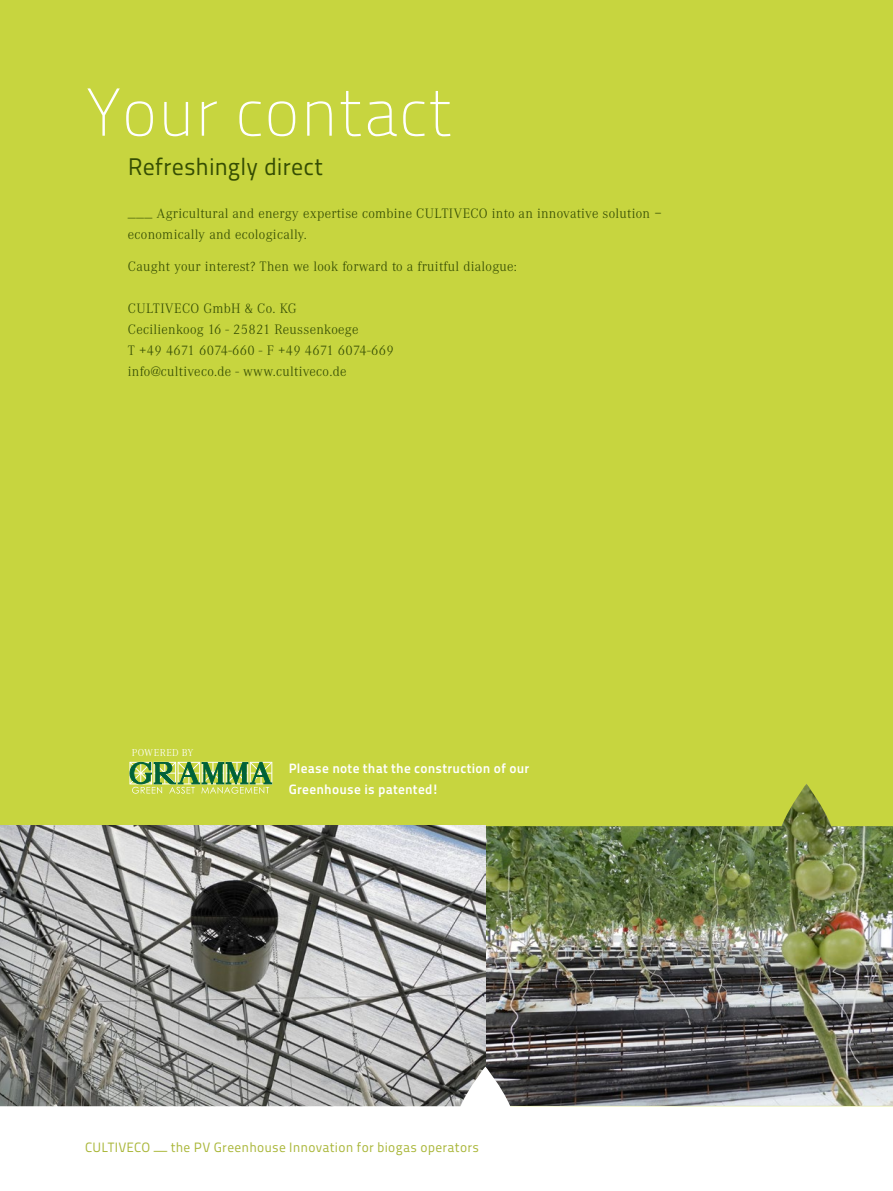
<style>
.page{position:relative;width:893px;height:1191px;background:#c7d53f}
.page>*{position:absolute;margin:0;border:0;box-sizing:border-box;transform-origin:0 0}
.t1{font:67.5px "Titillium Maps 29 L 1 wt";color:#fff}
.t2{font:24px "Titillium Maps 29 L 400 wt";letter-spacing:.005em;color:#354d03}
.t3{font:300 14.25px/21px "Corporate A";letter-spacing:.02em;color:#354d03}
.t4{font:13.5px/21px "Titillium Maps 29 L 800 wt";letter-spacing:.015em;color:#fff}
.t5{font:13.5px "Titillium Maps 29 L 400 wt";letter-spacing:.015em;color:#a9b638}
.t6{font:300 10.5px "Corporate A";letter-spacing:.035em;color:#fff}
</style>
<div class="page">
<img style="left:486px;top:784px;width:407px;height:282px">
<img style="left:0;top:826px;width:486px;height:240px">
<svg style="left:0;top:1066px;width:893px;height:125px;background:#d4d4d4"></svg>
<svg style="left:129px;top:762px;width:143px;height:31px"></svg>
<h1 class="t1" style="left:85px;top:64px;width:369px">Your contact</h1>
<h2 class="t2" style="left:128px;top:148px;width:197px">Refreshingly direct</h2>
<p class="t3" style="left:128px;top:203px;width:535px">——— Agricultural and energy expertise combine CULTIVECO into an innovative solution – economically and ecologically.</p>
<p class="t3" style="left:128px;top:256px;width:391px">Caught your interest? Then we look forward to a fruitful dialogue:</p>
<p class="t3" style="left:128px;top:298px;width:267px">CULTIVECO GmbH &amp; Co. KG<br>Cecilienkoog 16 - 25821 Reussenkoege<br>T +49 4671 6074-660 - F +49 4671 6074-669 info@cultiveco.de - www.cultiveco.de</p>
<p class="t6" style="left:132px;top:747px;width:63px">POWERED BY</p>
<p class="t4" style="left:289px;top:756px;width:242px">Please note that the construction of our<br>Greenhouse is patented!</p>
<p class="t5" style="left:85px;top:1137px;width:396px">CULTIVECO — the PV Greenhouse Innovation for biogas operators</p>
</div>
